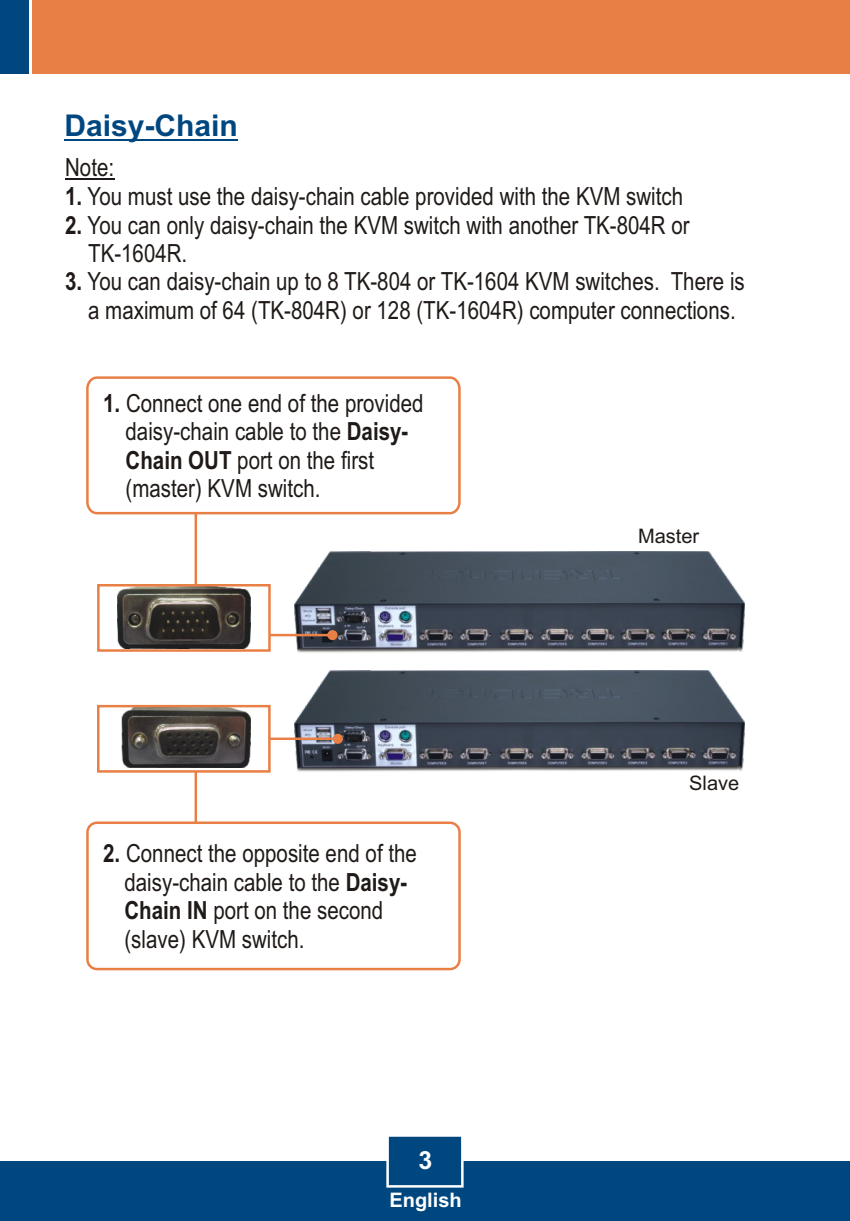
<style>
.page{position:relative;width:850px;height:1221px;background:#fff}
.page>*{position:absolute;margin:0;border:0;box-sizing:border-box;transform-origin:0 0}
.t1{font:700 30px "Arial";color:#004780}
.t2{font:25px/28.5px "Arial Narrow";color:#1f1a17}
.t3{font:700 25px "Arial";color:#fff}
.t4{font:20px "Arial";color:#1f1a17}
.t5{font:700 20px "Arial";color:#fff}
.s1{font-weight:700}
</style>
<div class="page">
<div style="left:0;top:1161px;width:849px;height:60px;background:#004780"></div>
<div style="left:32px;top:0;width:817px;height:74px;background:#e88045"></div>
<div style="left:0;top:0;width:29px;height:74px;background:#004780"></div>
<svg style="left:386px;top:1136px;width:78px;height:52px"></svg>
<hr style="left:65px;top:179px;width:49px;height:1px;background:#1f1a17">
<hr style="left:64px;top:139px;width:174px;height:1px;background:#004780">
<img style="left:294px;top:551px;width:450px;height:102px">
<img style="left:294px;top:671px;width:450px;height:101px">
<hr style="left:194px;top:492px;width:3px;height:117px;background:#e88045">
<svg style="left:270px;top:734px;width:73px;height:10px"></svg>
<svg style="left:271px;top:630px;width:66px;height:10px"></svg>
<img style="left:117px;top:587px;width:133px;height:61px">
<div style="left:97px;top:584px;width:174px;height:68px;border:2px solid #e88045"></div>
<hr style="left:194px;top:726px;width:3px;height:117px;background:#e88045">
<div style="left:98px;top:706px;width:171px;height:65px;background:#fff"></div>
<img style="left:121px;top:708px;width:129px;height:59px">
<div style="left:97px;top:705px;width:173px;height:67px;border:2px solid #e88045"></div>
<div style="left:86px;top:821px;width:374px;height:149px;background:#fff;border:3px solid #e88045;border-radius:9px"></div>
<svg style="left:86px;top:376px;width:375px;height:140px"></svg>
<p class="t1" style="left:64px;top:114px;width:175px">Daisy-Chain</p>
<p class="t2" style="left:65px;top:156px;width:50px">Note:</p>
<p class="t2" style="left:65px;top:184px;width:619px"><span class="s1">1.</span> You must use the daisy-chain cable provided with the KVM switch</p>
<p class="t2" style="left:88px;top:213px;width:603px;text-indent:-23px"><span class="s1">2.</span> You can only daisy-chain the KVM switch with another TK-804R or<br>TK-1604R.</p>
<p class="t2" style="left:65px;top:270px;width:681px;text-align:center"><span class="s1">3.</span> You can daisy-chain up to 8 TK-804 or TK-1604 KVM switches. There is a maximum of 64 (TK-804R) or 128 (TK-1604R) computer connections.</p>
<p class="t2" style="left:125px;top:391px;width:299px;text-indent:-22px"><span class="s1">1.</span> Connect one end of the provided daisy-chain cable to the <span class="s1">Daisy-<br>Chain OUT</span> port on the first (master) KVM switch.</p>
<p class="t2" style="left:124px;top:841px;width:294px;text-indent:-21px"><span class="s1">2.</span> Connect the opposite end of the daisy-chain cable to the <span class="s1">Daisy-<br>Chain IN</span> port on the second (slave) KVM switch.</p>
<p class="t3" style="left:418px;top:1151px;width:15px">3</p>
<p class="t5" style="left:389px;top:1192px;width:74px">English</p>
<p class="t4" style="left:638px;top:528px;width:63px">Master</p>
<p class="t4" style="left:689px;top:775px;width:52px">Slave</p>
</div>
